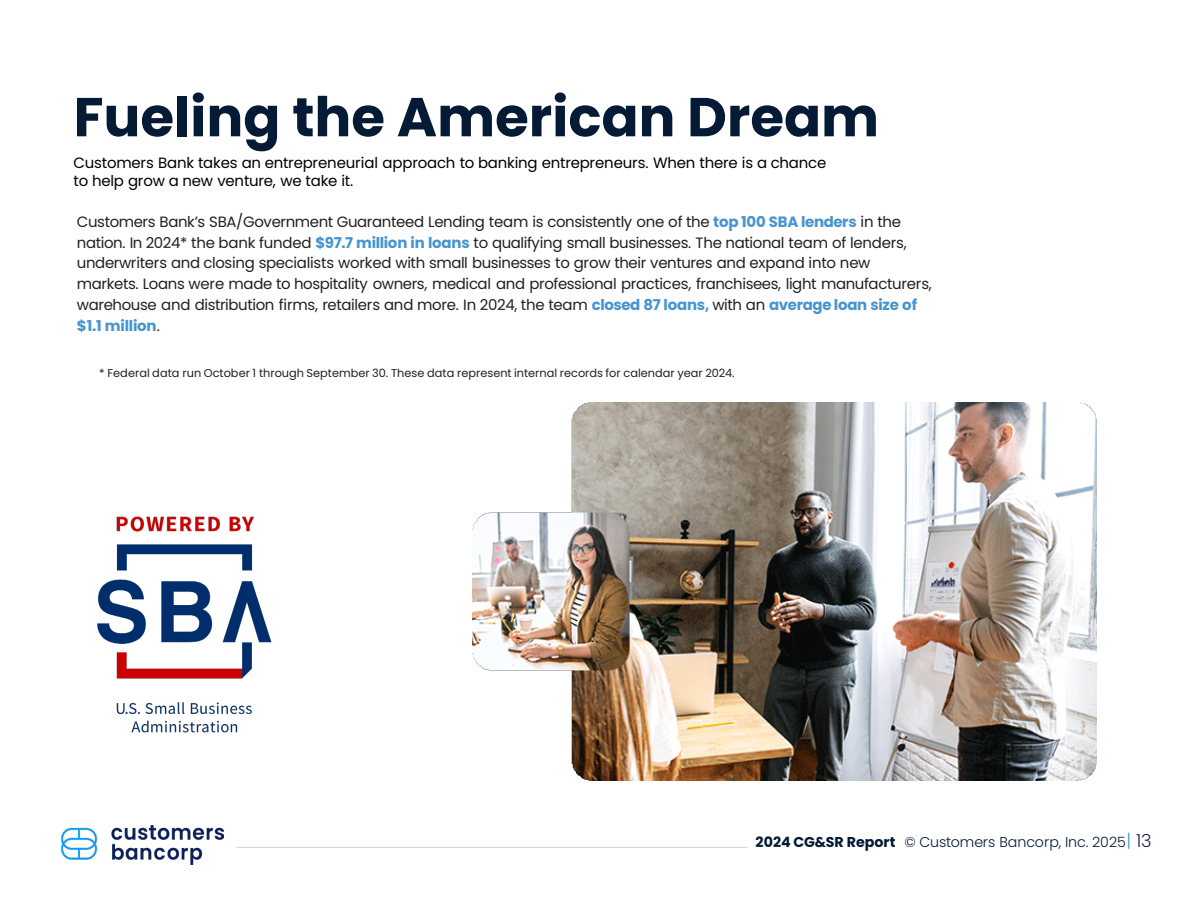
<style>
.page{position:relative;width:1188px;height:918px;background:#fff}
.page>*{position:absolute;margin:0;border:0;box-sizing:border-box;transform-origin:0 0}
.t1{font:700 54.75px "Poppins";color:#051a34}
.t2{font:15px/20.9px "Poppins";letter-spacing:-.025em;color:#231f20}
.t3{font:15px/18px "Poppins";letter-spacing:-.015em;color:#000}
.t4{font:300 14.25px "Poppins";letter-spacing:-.005em;color:#041a34}
.t5{font:11.4px "Poppins";color:#231f20}
.s1{font-weight:700;color:#4894d0}
.s2{font-weight:700}
.s3{font-size:18px;color:#4894d0}
.s4{font-size:18px;color:#20255a}
</style>
<div class="page">
<img style="left:62px;top:825px;width:162px;height:39px">
<svg style="left:237px;top:847px;width:511px;height:1px"></svg>
<img style="left:98px;top:516px;width:173px;height:217px">
<img style="left:472px;top:402px;width:624px;height:378px">
<p class="t1" style="left:74px;top:85px;width:807px">Fueling the American Dream</p>
<p class="t3" style="left:74px;top:154px;width:754px">Customers Bank takes an entrepreneurial approach to banking entrepreneurs. When there is a chance to help grow a new venture, we take it.</p>
<p class="t2" style="left:77px;top:211px;width:856px">Customers Bank’s SBA/Government Guaranteed Lending team is consistently one of the <span class="s1">top 100 SBA lenders</span> in the nation. In 2024* the bank funded <span class="s1">$97.7 million in loans</span> to qualifying small businesses. The national team of lenders, underwriters and closing specialists worked with small businesses to grow their ventures and expand into new markets. Loans were made to hospitality owners, medical and professional practices, franchisees, light manufacturers, warehouse and distribution firms, retailers and more. In 2024, the team <span class="s1">closed 87 loans,</span> with an <span class="s1">average loan size of $1.1 million</span>.</p>
<p class="t5" style="left:99px;top:366px;width:637px">* Federal data run October 1 through September 30. These data represent internal records for calendar year 2024.</p>
<p class="t4" style="left:756px;top:833px;width:398px"><span class="s2">2024 CG&amp;SR Report</span> © Customers Bancorp, Inc. 2025<span class="s3">|</span> <span class="s4">13</span></p>
</div>
